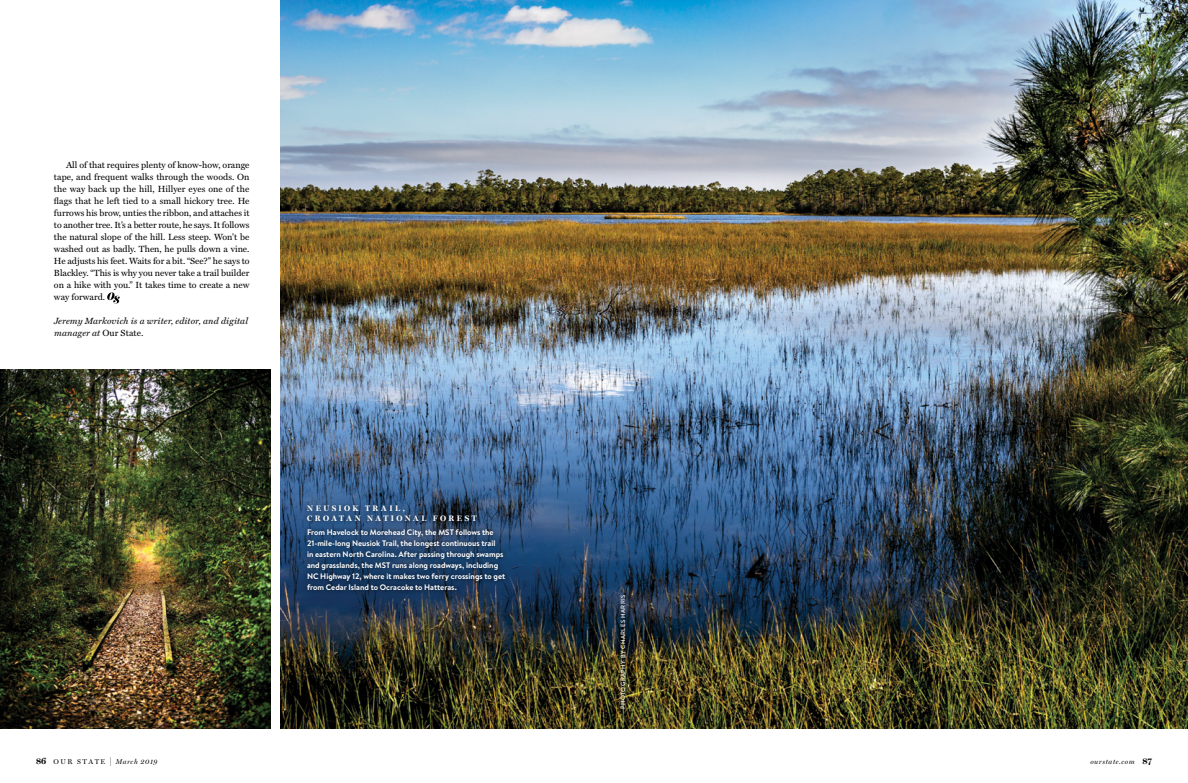
<style>
.page{position:relative;width:1188px;height:783px;background:#fff}
.page>*{position:absolute;margin:0;border:0;box-sizing:border-box;transform-origin:0 0}
.t1{font:9px/12px "Miller Text";color:#000;text-align:justify}
.t2{font:italic 9px/12px "Miller Text";letter-spacing:.01em;color:#000}
.t3{font:700 8px/11px "Brandon Text";color:#fff}
.t4{font:700 8px/10px "Miller Display";letter-spacing:.305em;color:#fff}
.t5{font:italic 7px "Miller Display";letter-spacing:.08em;color:#000}
.t6{font:500 6px "Brandon Text";letter-spacing:.07em;color:#fff}
.s1{font-style:normal}
.s2{font-weight:700;font-style:normal;font-size:9px}
.s3{font-style:normal;font-size:9.1px}
</style>
<div class="page">
<img style="left:280px;top:0;width:908px;height:729px">
<img style="left:0;top:369px;width:271px;height:360px">
<svg style="left:107px;top:292px;width:13px;height:12px"></svg>
<div style="left:302px;top:500px;width:208px;height:95px;background:#000;opacity:.75"></div>
<p class="t1" style="left:54px;top:159px;width:197px;text-indent:12px">All of that requires plenty of know-how, orange tape, and frequent walks through the woods. On the way back up the hill, Hillyer eyes one of the flags that he left tied to a small hickory tree. He furrows his brow, unties the ribbon, and attaches it to another tree. It’s a better route, he says. It follows the natural slope of the hill. Less steep. Won’t be washed out as badly. Then, he pulls down a vine.<br>He adjusts his feet. Waits for a bit. “See?” he says to Blackley. “This is why you never take a trail builder on a hike with you.” It takes time to create a new way forward.</p>
<p class="t2" style="left:54px;top:315px;width:196px">Jeremy Markovich is a writer, editor, and digital manager at <span class="s1">Our State</span>.</p>
<p class="t4" style="left:307px;top:503px;width:171px">NEUSIOK TRAIL,<br>CROATAN NATIONAL FOREST</p>
<p class="t3" style="left:307px;top:526px;width:200px">From Havelock to Morehead City, the MST follows the 21-mile-long Neusiok Trail, the longest continuous trail<br>in eastern North Carolina. After passing through swamps and grasslands, the MST runs along roadways, including NC Highway 12, where it makes two ferry crossings to get from Cedar Island to Ocracoke to Hatteras.</p>
<p class="t6" style="left:619px;top:709px;width:116px;rotate:-90deg">PHOTOGRAPHY BY CHARLES HARRIS</p>
<p class="t5" style="left:36px;top:757px;width:123px"><span class="s2">86</span> <span class="s1">OUR STATE</span> <span class="s3">|</span> March 2019</p>
<p class="t5" style="left:1090px;top:757px;width:63px">ourstate.com <span class="s2">87</span></p>
</div>
